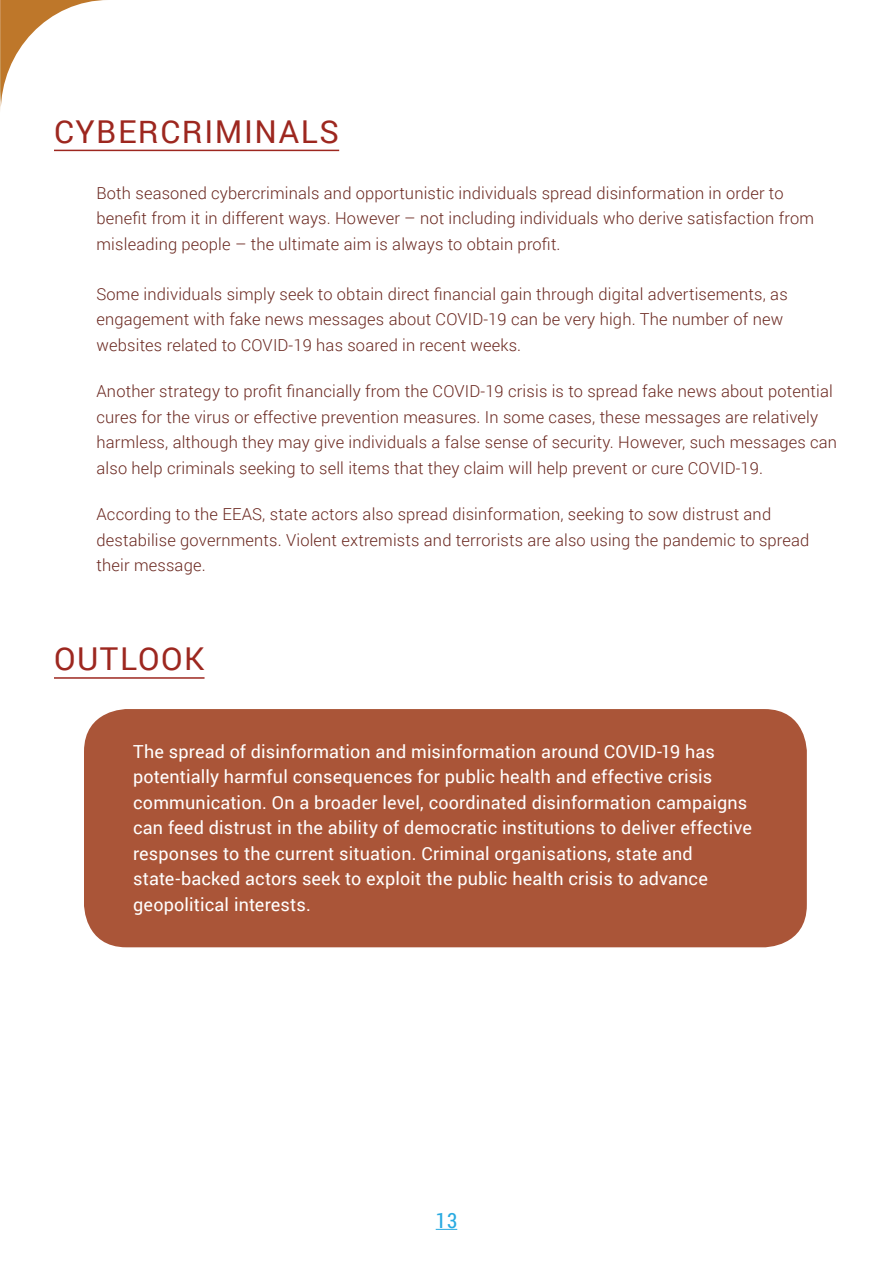
<style>
.page{position:relative;width:893px;height:1263px;background:#fff}
.page>*{position:absolute;margin:0;border:0;box-sizing:border-box;transform-origin:0 0}
.t1{font:31.5px "Roboto";letter-spacing:.05em;color:#9d271f}
.t2{font:21px "Roboto Condensed";color:#29aae1}
.t3{font:18px/25.5px "Roboto";letter-spacing:.01em;color:#fff}
.t4{font:300 16.5px/25.5px "Roboto";letter-spacing:.01em;color:#6a271f}
</style>
<div class="page">
<hr style="left:54px;top:150px;width:285px;height:1px;background:#9d271f">
<hr style="left:54px;top:677px;width:151px;height:2px;background:#9d271f">
<div style="left:84px;top:709px;width:723px;height:238px;background:#aa5538;border-radius:43px"></div>
<svg style="left:0;top:0;width:106px;height:110px"></svg>
<svg style="left:436px;top:1229px;width:21px;height:1px"></svg>
<h1 class="t1" style="left:54px;top:110px;width:287px">CYBERCRIMINALS</h1>
<p class="t4" style="left:97px;top:179px;width:719px">Both seasoned cybercriminals and opportunistic individuals spread disinformation in order to benefit from it in different ways. However – not including individuals who derive satisfaction from misleading people – the ultimate aim is always to obtain profit.</p>
<p class="t4" style="left:97px;top:281px;width:693px">Some individuals simply seek to obtain direct financial gain through digital advertisements, as engagement with fake news messages about COVID-19 can be very high. The number of new websites related to COVID-19 has soared in recent weeks.</p>
<p class="t4" style="left:97px;top:378px;width:742px">Another strategy to profit financially from the COVID-19 crisis is to spread fake news about potential cures for the virus or effective prevention measures. In some cases, these messages are relatively harmless, although they may give individuals a false sense of security. However, such messages can also help criminals seeking to sell items that they claim will help prevent or cure COVID-19.</p>
<p class="t4" style="left:97px;top:501px;width:714px">According to the EEAS, state actors also spread disinformation, seeking to sow distrust and destabilise governments. Violent extremists and terrorists are also using the pandemic to spread their message.</p>
<h1 class="t1" style="left:54px;top:637px;width:152px">OUTLOOK</h1>
<p class="t3" style="left:133px;top:738px;width:620px">The spread of disinformation and misinformation around COVID-19 has potentially harmful consequences for public health and effective crisis communication. On a broader level, coordinated disinformation campaigns can feed distrust in the ability of democratic institutions to deliver effective responses to the current situation. Criminal organisations, state and state-backed actors seek to exploit the public health crisis to advance geopolitical interests.</p>
<p class="t2" style="left:436px;top:1206px;width:23px">13</p>
</div>
